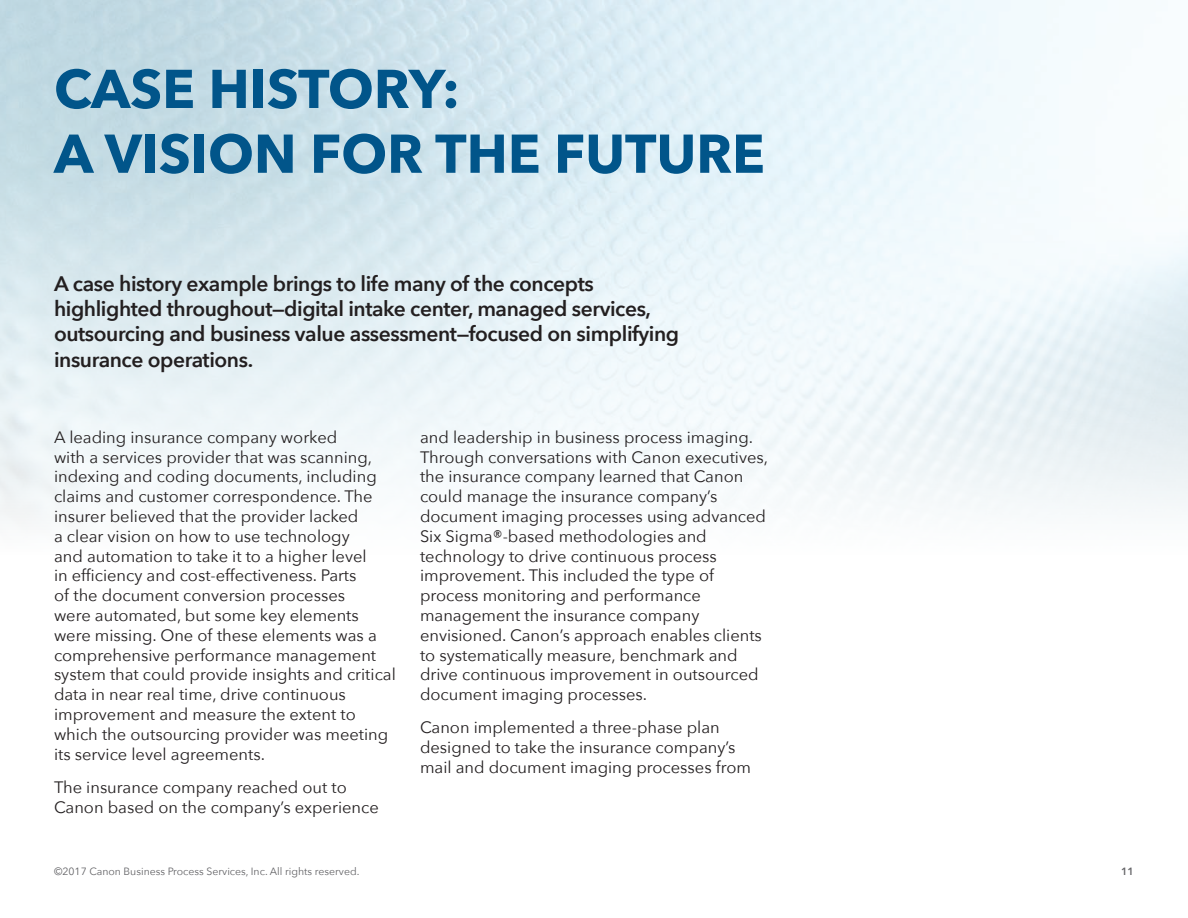
<style>
.page{position:relative;width:1188px;height:918px;background:#fff}
.page>*{position:absolute;margin:0;border:0;box-sizing:border-box;transform-origin:0 0}
.t1{font:700 54px/64.8px "Avenir Next";color:#01558a}
.t2{font:600 21px/25.2px "Avenir Next";letter-spacing:-.02em;color:#231f20}
.t3{font:16.5px/19.8px "Avenir Next";color:#231f20}
.t4{font:10.5px "Avenir Next";color:#636366}
.t5{font:600 10.5px "Avenir Next";color:#636366}
</style>
<div class="page">
<h1 class="t1" style="left:54px;top:56px;width:712px">CASE HISTORY:<br>A VISION FOR THE FUTURE</h1>
<p class="t2" style="left:54px;top:271px;width:627px">A case history example brings to life many of the concepts highlighted throughout—digital intake center, managed services, outsourcing and business value assessment—focused on simplifying insurance operations.</p>
<p class="t3" style="left:54px;top:427px;width:343px">A leading insurance company worked<br>with a services provider that was scanning, indexing and coding documents, including claims and customer correspondence. The insurer believed that the provider lacked<br>a clear vision on how to use technology<br>and automation to take it to a higher level<br>in efficiency and cost-effectiveness. Parts<br>of the document conversion processes<br>were automated, but some key elements were missing. One of these elements was a comprehensive performance management system that could provide insights and critical data in near real time, drive continuous improvement and measure the extent to which the outsourcing provider was meeting its service level agreements.</p>
<p class="t3" style="left:54px;top:777px;width:326px">The insurance company reached out to<br>Canon based on the company’s experience</p>
<p class="t3" style="left:420px;top:427px;width:350px">and leadership in business process imaging.<br>Through conversations with Canon executives, the insurance company learned that Canon could manage the insurance company’s document imaging processes using advanced Six Sigma®-based methodologies and technology to drive continuous process improvement. This included the type of process monitoring and performance management the insurance company envisioned. Canon’s approach enables clients to systematically measure, benchmark and drive continuous improvement in outsourced document imaging processes.</p>
<p class="t3" style="left:420px;top:718px;width:332px">Canon implemented a three-phase plan designed to take the insurance company’s mail and document imaging processes from</p>
<p class="t4" style="left:54px;top:865px;width:307px">©2017 Canon Business Process Services, Inc. All rights reserved.</p>
<p class="t5" style="left:1121px;top:864px;width:14px">11</p>
</div>
